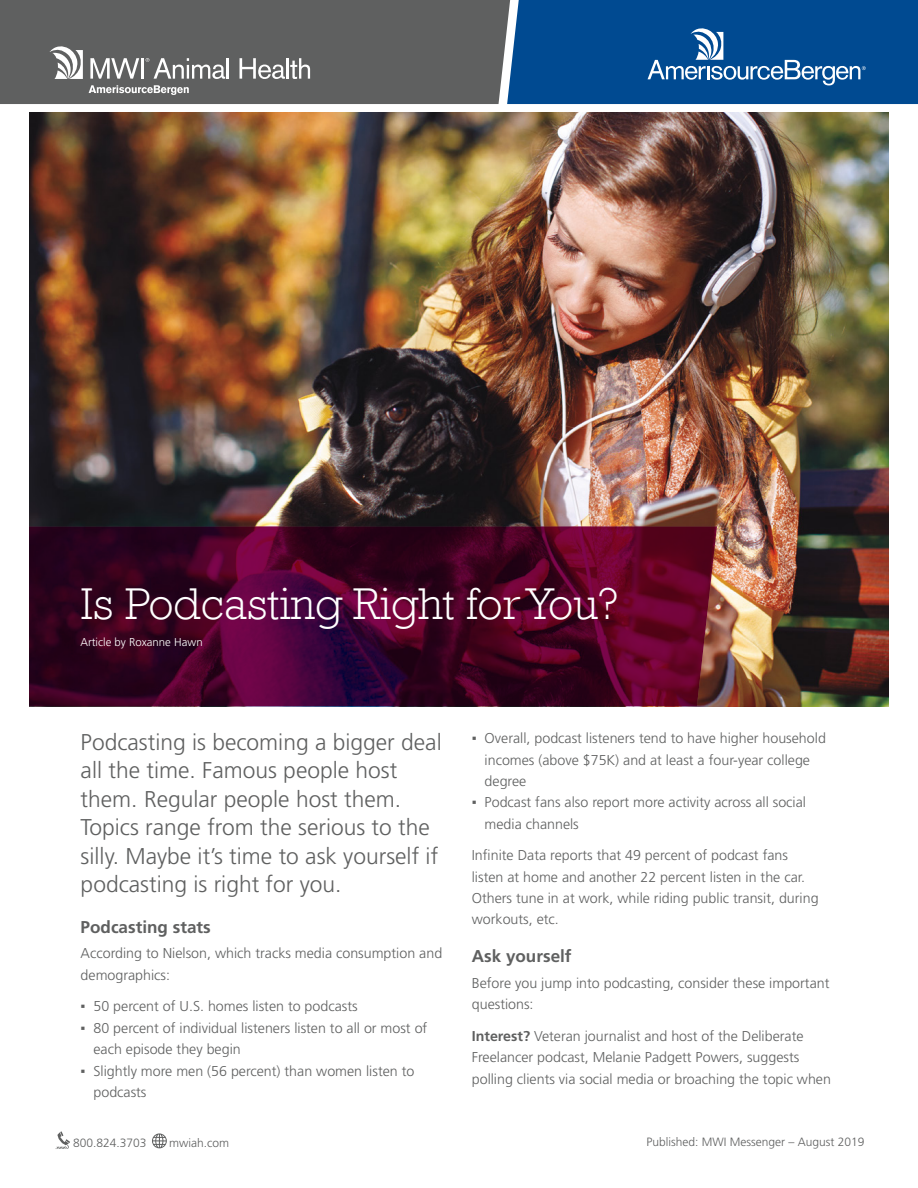
<style>
.page{position:relative;width:918px;height:1188px;background:#fff}
.page>*{position:absolute;margin:0;border:0;box-sizing:border-box;transform-origin:0 0}
.t1{font:300 45.6px "Rockwell";color:#fff}
.t2{font:300 22.8px/28.5px "Frutiger";color:#5f6060}
.t3{font:700 17.1px "Frutiger";color:#5f6060}
.t4{font:300 14.25px/21.3px "Frutiger";color:#5f6060}
.t5{font:300 12px "Frutiger";color:#5f6060}
.t6{font:300 11.4px "Frutiger";color:#818383}
.t7{font:300 11.4px "Frutiger";color:#fff}
.s1{font-family:"Arial";font-weight:400}
.s2{font-weight:700}
.s3{font-family:"Rockwell";font-weight:400;font-size:17.1px}
</style>
<div class="page">
<img style="left:29px;top:112px;width:860px;height:594px">
<svg style="left:29px;top:526px;width:688px;height:180px;background:#460327"></svg>
<svg style="left:56px;top:1131px;width:14px;height:18px"></svg>
<svg style="left:152px;top:1133px;width:15px;height:15px"></svg>
<div style="left:0;top:0;width:507px;height:104px;background:#5f6060"></div>
<svg style="left:50px;top:46px;width:33px;height:33px"></svg>
<svg style="left:89px;top:85px;width:100px;height:10px"></svg>
<svg style="left:90px;top:58px;width:49px;height:21px"></svg>
<hr style="left:141px;top:58px;width:3px;height:21px;background:#fff">
<svg style="left:146px;top:58px;width:79px;height:21px"></svg>
<hr style="left:227px;top:58px;width:2px;height:21px;background:#fff">
<svg style="left:240px;top:58px;width:70px;height:21px"></svg>
<svg style="left:507px;top:0;width:411px;height:104px;background:#0f5497"></svg>
<h1 class="t1" style="left:80px;top:570px;width:540px">Is Podcasting Right for You?</h1>
<p class="t7" style="left:80px;top:635px;width:124px">Article by Roxanne Hawn</p>
<h2 class="t2" style="left:81px;top:728px;width:363px">Podcasting is becoming a bigger deal all the time. Famous people host them. Regular people host them.<br>Topics range from the serious to the silly. Maybe it’s time to ask yourself if podcasting is right for you.</h2>
<p class="t3" style="left:81px;top:917px;width:132px">Podcasting stats</p>
<p class="t4" style="left:81px;top:943px;width:363px">According to Nielson, which tracks media consumption and demographics:</p>
<p class="t4" style="left:81px;top:996px;width:279px"><span class="s1">▪</span> 50 percent of U.S. homes listen to podcasts</p>
<p class="t4" style="left:93px;top:1017px;width:335px;text-indent:-13px"><span class="s1">▪</span> 80 percent of individual listeners listen to all or most of each episode they begin</p>
<p class="t4" style="left:93px;top:1060px;width:322px;text-indent:-13px"><span class="s1">▪</span> Slightly more men (56 percent) than women listen to podcasts</p>
<p class="t4" style="left:485px;top:728px;width:343px;text-indent:-13px"><span class="s1">▪</span> Overall, podcast listeners tend to have higher household incomes (above $75K) and at least a four-year college degree</p>
<p class="t4" style="left:485px;top:792px;width:323px;text-indent:-13px"><span class="s1">▪</span> Podcast fans also report more activity across all social media channels</p>
<p class="t4" style="left:472px;top:845px;width:348px">Infinite Data reports that 49 percent of podcast fans listen at home and another 22 percent listen in the car.<br>Others tune in at work, while riding public transit, during workouts, etc.</p>
<p class="t3" style="left:472px;top:946px;width:101px">Ask yourself</p>
<p class="t4" style="left:472px;top:972px;width:359px">Before you jump into podcasting, consider these important questions:</p>
<p class="t4" style="left:472px;top:1025px;width:361px"><span class="s2">Interest?</span> Veteran journalist and host of the Deliberate<br>Freelancer podcast, Melanie Padgett Powers, suggests polling clients via social media or broaching the topic when</p>
<p class="t6" style="left:61px;top:1136px;width:156px"><span class="s3">14</span> Messenger | August 2019</p>
<p class="t5" style="left:73px;top:1136px;width:75px">800.824.3703</p>
<p class="t5" style="left:169px;top:1136px;width:61px">mwiah.com</p>
<p class="t5" style="left:646px;top:1135px;width:220px">Published: MWI Messenger – August 2019</p>
</div>
